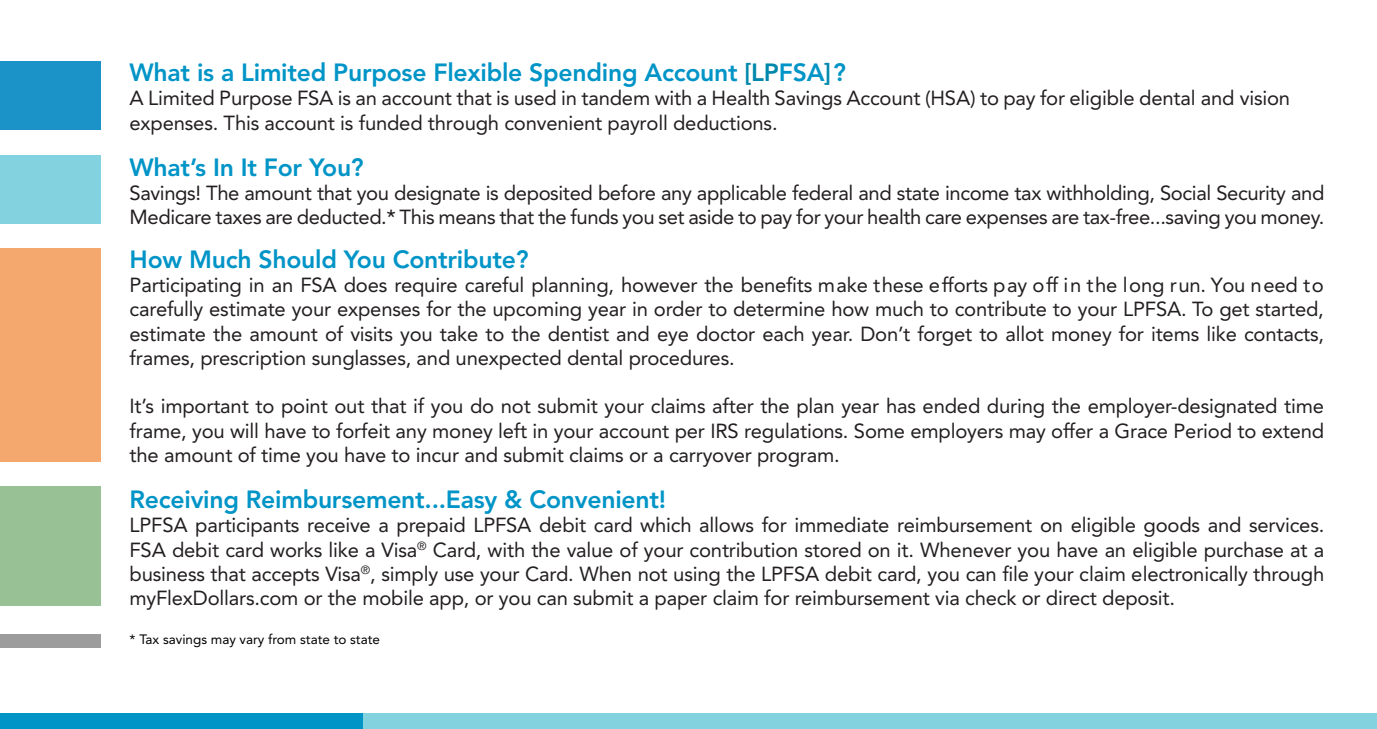
<style>
.page{position:relative;width:1377px;height:729px;background:#fff}
.page>*{position:absolute;margin:0;border:0;box-sizing:border-box;transform-origin:0 0}
.t1{font:800 24.75px "Avenir LT Std";letter-spacing:-.01em;color:#0094c7}
.t2{font:20.25px/24.3px "Avenir LT Std";letter-spacing:-.01em;color:#231f20;text-align:justify}
.t3{font:13.5px "Avenir LT Std";color:#000}
.s1{color:#0088ac}
.s2{font-weight:500}
</style>
<div class="page">
<div style="left:0;top:61px;width:100px;height:69px;background:#1b93c8"></div>
<div style="left:0;top:156px;width:100px;height:68px;background:#83d2df"></div>
<div style="left:0;top:248px;width:100px;height:214px;background:#f4a86d"></div>
<div style="left:0;top:486px;width:100px;height:120px;background:#99c196"></div>
<div style="left:0;top:634px;width:100px;height:14px;background:#9c9c9c"></div>
<div style="left:0;top:713px;width:363px;height:16px;background:#0094c7"></div>
<div style="left:363px;top:713px;width:1014px;height:16px;background:#82d2e0"></div>
<p class="t1" style="left:130px;top:58px;width:718px">What is a Limited Purpose Flexible Spending Account <span class="s1">[LP</span>FSA<span class="s1">]</span> ?</p>
<p class="t2" style="left:130px;top:86px;width:1162px">A Limited Purpose FSA is an account that is used in tandem with a Health Savings Account (HSA) to pay for eligible dental and vision expenses. This account is funded through convenient payroll deductions.</p>
<p class="t1" style="left:130px;top:152px;width:236px">What’s In It For You?</p>
<p class="t2" style="left:130px;top:181px;width:1196px">Savings! The amount that you designate is deposited before any applicable federal and state income tax withholding, Social Security and<br>Medicare taxes are deducted.<span class="s2">*</span> This means that the funds you set aside to pay for your health care expenses are tax-free...saving you money.</p>
<p class="t1" style="left:130px;top:244px;width:401px">How Much Should You Contribute?</p>
<p class="t2" style="left:130px;top:273px;width:1196px">Participating in an FSA does require careful planning, however the benefits make these efforts pay off in the long run. You need to carefully estimate your expenses for the upcoming year in order to determine how much to contribute to your LPFSA. To get started, estimate the amount of visits you take to the dentist and eye doctor each year. Don’t forget to allot money for items like contacts, frames, prescription sunglasses, and unexpected dental procedures.</p>
<p class="t2" style="left:130px;top:394px;width:1196px">It’s important to point out that if you do not submit your claims after the plan year has ended during the employer-designated time frame, you will have to forfeit any money left in your account per IRS regulations. Some employers may offer a Grace Period to extend the amount of time you have to incur and submit claims or a carryover program.</p>
<p class="t1" style="left:130px;top:485px;width:538px">Receiving Reimbursement...Easy &amp; Convenient!</p>
<p class="t2" style="left:130px;top:513px;width:1196px">LPFSA participants receive a prepaid LPFSA debit card which allows for immediate reimbursement on eligible goods and services.<br>FSA debit card works like a Visa<sup>®</sup> Card, with the value of your contribution stored on it. Whenever you have an eligible purchase at a business that accepts Visa<sup>®</sup>, simply use your Card. When not using the LPFSA debit card, you can file your claim electronically through myFlexDollars.com or the mobile app, or you can submit a paper claim for reimbursement via check or direct deposit.</p>
<p class="t3" style="left:130px;top:632px;width:252px">* Tax savings may vary from state to state</p>
</div>
